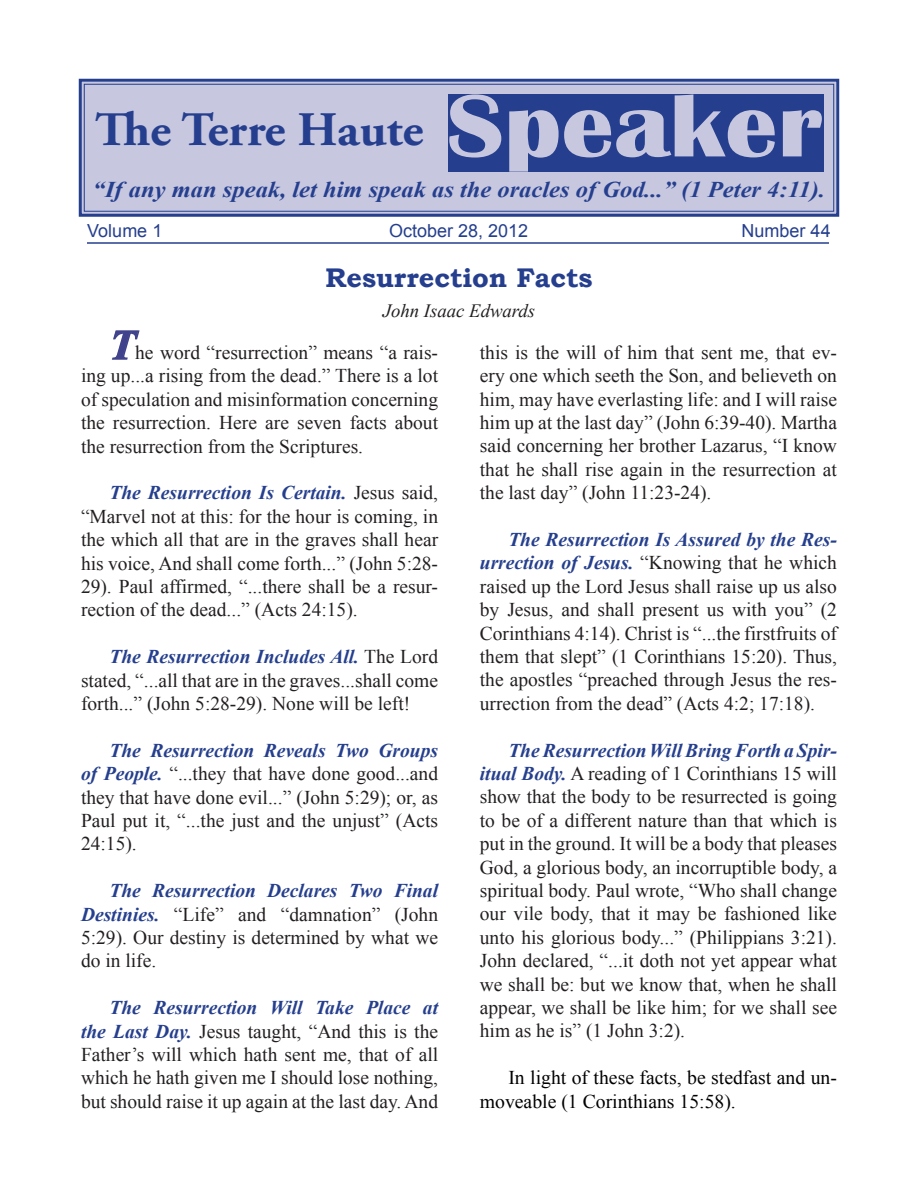
<style>
.page{position:relative;width:918px;height:1188px;background:#fff}
.page>*{position:absolute;margin:0;border:0;box-sizing:border-box;transform-origin:0 0}
.t1{font:700 91.5px "Britannic";color:#c7c7e0;scale:1.15 1}
.t2{font:700 48px "Adobe Garamond Pro";color:#253f8e;scale:1.04 1}
.t3{font:700 27px "Bookman Old Style";color:#253f8e}
.t4{font:italic 700 22.5px "Times New Roman";color:#253f8e;scale:1.09 1}
.t5{font:19.5px/23.4px "Times New Roman";color:#231f20;text-align:justify}
.t6{font:19.5px/23.4px "Times New Roman";color:#000}
.t7{font:italic 18.75px "Times New Roman";color:#231f20}
.t8{font:18px "Arial";color:#253f8e}
.s1{font-weight:700;font-style:italic;font-size:42px;color:#40438b}
.s2{font-weight:700;font-style:italic;color:#253f8e}
</style>
<div class="page">
<svg style="left:78px;top:78px;width:762px;height:139px;background:#bbbdda"></svg>
<div style="left:84px;top:84px;width:750px;height:128px;border:1px solid #253f8e"></div>
<svg style="left:112px;top:330px;width:28px;height:30px"></svg>
<div style="left:448px;top:94px;width:376px;height:78px;background:#253f8e"></div>
<hr style="left:87px;top:242px;width:742px;height:2px;background:#253f8e">
<p class="t1" style="left:446px;top:74px;width:329px">Speaker</p>
<p class="t4" style="left:93px;top:173px;width:673px">“If any man speak, let him speak as the oracles of God...” (1 Peter 4:11).</p>
<p class="t8" style="left:87px;top:219px;width:77px">Volume 1</p>
<p class="t8" style="left:389px;top:219px;width:141px">October 28, 2012</p>
<p class="t8" style="left:742px;top:219px;width:91px">Number 44</p>
<p class="t2" style="left:95px;top:102px;width:317px">The Terre Haute</p>
<p class="t3" style="left:325px;top:259px;width:269px">Resurrection Facts</p>
<p class="t7" style="left:383px;top:298px;width:154px">John Isaac Edwards</p>
<p class="t5" style="left:81px;top:340px;width:359px;text-indent:29px"><span class="s1">T</span>he word “resurrection” means “a rais&shy;ing up...a rising from the dead.” There is a lot of speculation and misinformation concerning the resurrection. Here are seven facts about the resurrection from the Scriptures.</p>
<p class="t5" style="left:81px;top:481px;width:359px;text-indent:28px"><span class="s2">The Resurrection Is Certain.</span> Jesus said, “Marvel not at this: for the hour is coming, in the which all that are in the graves shall hear his voice, And shall come forth...” (John 5:28- 29). Paul affirmed, “...there shall be a resur&shy;rection of the dead...” (Acts 24:15).</p>
<p class="t5" style="left:81px;top:645px;width:359px;text-indent:28px"><span class="s2">The Resurrection Includes All.</span> The Lord stated, “...all that are in the graves...shall come forth...” (John 5:28-29). None will be left!</p>
<p class="t5" style="left:81px;top:738px;width:359px;text-indent:28px"><span class="s2">The Resurrection Reveals Two Groups of People.</span> “...they that have done good...and they that have done evil...” (John 5:29); or, as Paul put it, “...the just and the unjust” (Acts 24:15).</p>
<p class="t5" style="left:81px;top:879px;width:359px;text-indent:28px"><span class="s2">The Resurrection Declares Two Final Destinies.</span> “Life” and “damnation” (John 5:29). Our destiny is determined by what we do in life.</p>
<p class="t5" style="left:81px;top:996px;width:359px;text-indent:28px"><span class="s2">The Resurrection Will Take Place at the Last Day.</span> Jesus taught, “And this is the Father’s will which hath sent me, that of all which he hath given me I should lose nothing, but should raise it up again at the last day. And</p>
<p class="t5" style="left:480px;top:340px;width:359px">this is the will of him that sent me, that ev&shy;ery one which seeth the Son, and believeth on him, may have everlasting life: and I will raise him up at the last day” (John 6:39-40). Martha said concerning her brother Lazarus, “I know that he shall rise again in the resurrection at the last day” (John 11:23-24).</p>
<p class="t5" style="left:480px;top:527px;width:359px;text-indent:28px"><span class="s2">The Resurrection Is Assured by the Res&shy;urrection of Jesus.</span> “Knowing that he which raised up the Lord Jesus shall raise up us also by Jesus, and shall present us with you” (2<br>Corinthians 4:14). Christ is “...the firstfruits of them that slept” (1 Corinthians 15:20). Thus, the apostles “preached through Jesus the res&shy;urrection from the dead” (Acts 4:2; 17:18).</p>
<p class="t5" style="left:480px;top:738px;width:359px;text-indent:28px"><span class="s2">TheResurrectionWillBringForth a Spir&shy;itual Body.</span> A reading of 1 Corinthians 15 will show that the body to be resurrected is going to be of a different nature than that which is put in the ground. It will be a body that pleases God, a glorious body, an incorruptible body, a spiritual body. Paul wrote, “Who shall change our vile body, that it may be fashioned like unto his glorious body...” (Philippians 3:21).<br>John declared, “...it doth not yet appear what we shall be: but we know that, when he shall appear, we shall be like him; for we shall see him as he is” (1 John 3:2).</p>
<p class="t6" style="left:480px;top:1066px;width:359px;text-indent:28px">In light of these facts, be stedfast and un&shy;moveable (1 Corinthians 15:58).</p>
</div>
